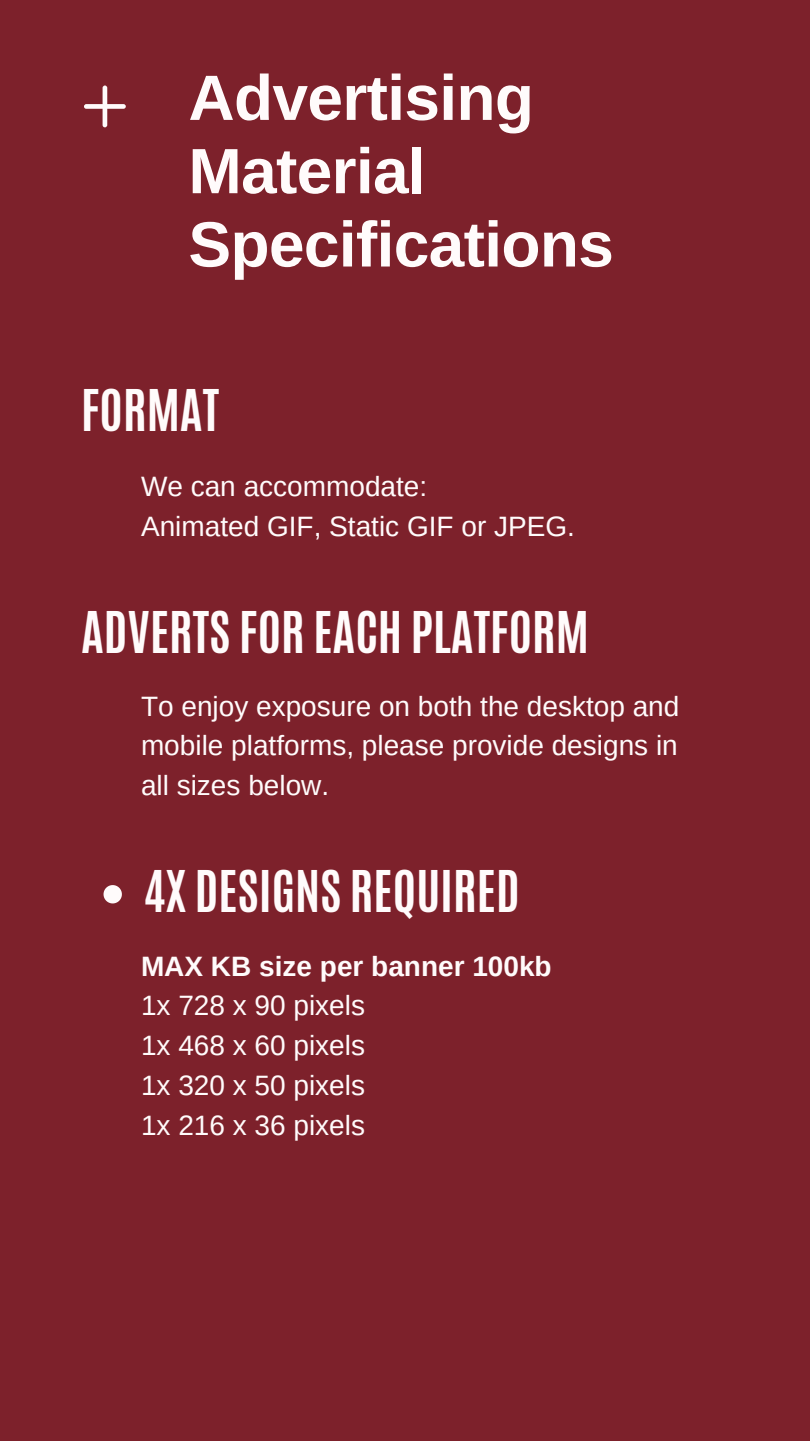
<style>
.page{position:relative;width:810px;height:1441px;background:#fff}
.page>*{position:absolute;margin:0;border:0;box-sizing:border-box;transform-origin:0 0}
.t1{font:700 64px/73.3px "Arimo";letter-spacing:-.01em;color:#fffbfb}
.t2{font:700 48px "Antonio";color:#fffbfb}
.t3{font:28px/39.4px "Arimo";color:#fffbfb;text-align:justify}
.t4{font:700 28px "Arimo";color:#fffbfb}
</style>
<div class="page">
<div style="left:0;top:0;width:810px;height:1440px;background:#7d212b"></div>
<svg style="left:104px;top:885px;width:18px;height:18px"></svg>
<svg style="left:84px;top:85px;width:42px;height:43px"></svg>
<h1 class="t1" style="left:188px;top:61px;width:427px">Advertising<br>Material<br>Specifications</h1>
<h2 class="t2" style="left:81px;top:376px;width:140px">FORMAT</h2>
<p class="t3" style="left:141px;top:467px;width:435px">We can accommodate:<br>Animated GIF, Static GIF or JPEG.</p>
<h2 class="t2" style="left:81px;top:598px;width:510px">ADVERTS FOR EACH PLATFORM</h2>
<p class="t3" style="left:141px;top:686px;width:540px">To enjoy exposure on both the desktop and mobile platforms, please provide designs in all sizes below.</p>
<h2 class="t2" style="left:143px;top:857px;width:378px">4X DESIGNS REQUIRED</h2>
<p class="t4" style="left:141px;top:950px;width:412px">MAX KB size per banner 100kb</p>
<p class="t3" style="left:141px;top:985px;width:226px;line-height:39.8px">1x 728 x 90 pixels 1x 468 x 60 pixels 1x 320 x 50 pixels 1x 216 x 36 pixels</p>
</div>
